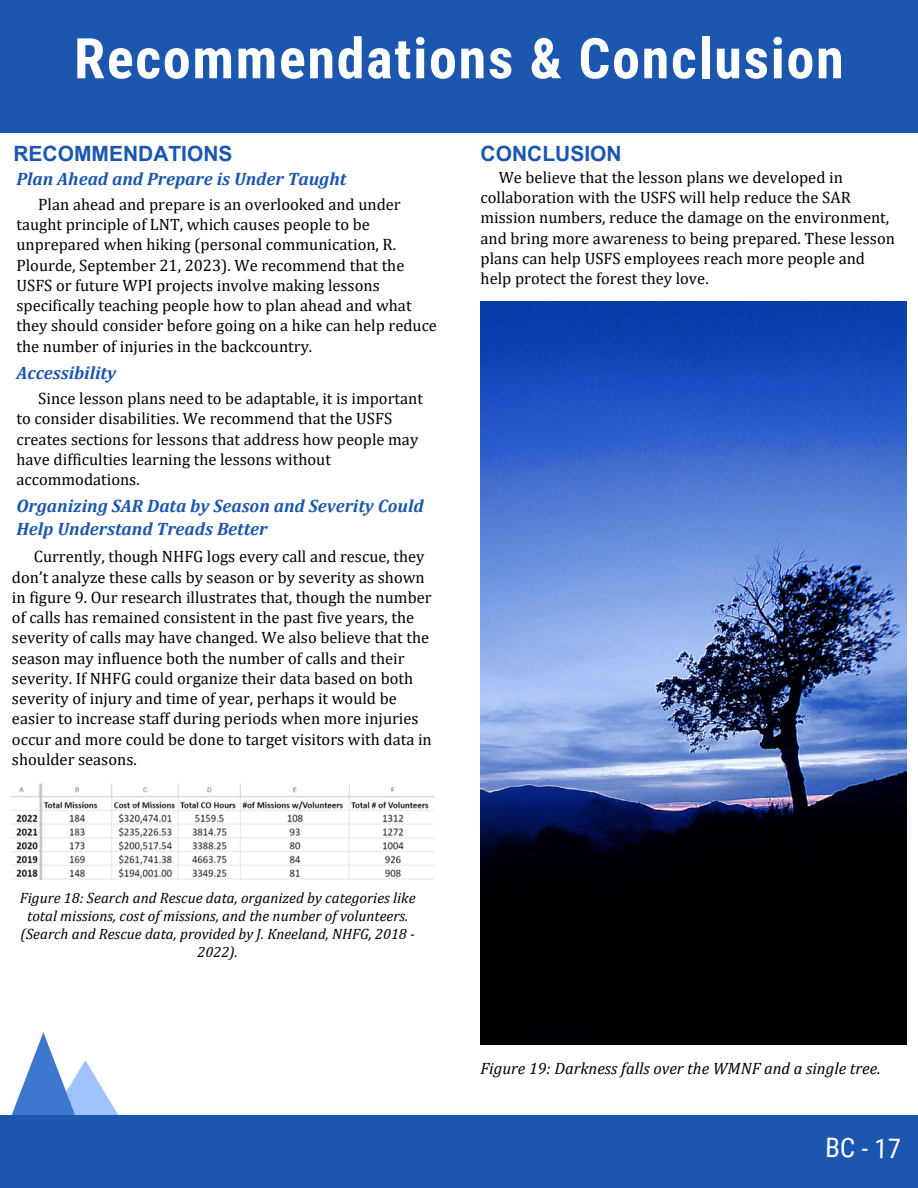
<style>
.page{position:relative;width:918px;height:1188px;background:#fff}
.page>*{position:absolute;margin:0;border:0;box-sizing:border-box;transform-origin:0 0}
.t1{font:700 56.1px "Roboto Condensed";letter-spacing:.03em;color:#fff}
.t2{font:27px "Roboto Condensed";color:#fff}
.t3{font:700 21px "Arial MT Pro";color:#1b56af}
.t4{font:italic 700 18px/22.5px "Cambria";color:#1b56af}
.t5{font:16.5px/20.2px "Cambria";color:#000}
.t6{font:italic 16.5px "Cambria";color:#000}
.t7{font:italic 15px/18px "Cambria";color:#000;text-align:center}
</style>
<div class="page">
<div style="left:0;top:0;width:918px;height:132px;background:#1b56af"></div>
<svg style="left:11px;top:1032px;width:107px;height:83px"></svg>
<div style="left:0;top:1115px;width:918px;height:73px;background:#1b56af"></div>
<img style="left:12px;top:783px;width:423px;height:96px">
<img style="left:481px;top:302px;width:426px;height:742px">
<p class="t1" style="left:74px;top:26px;width:771px">Recommendations &amp; Conclusion</p>
<p class="t3" style="left:13px;top:145px;width:221px">RECOMMENDATIONS</p>
<p class="t4" style="left:16px;top:167px;width:331px">Plan Ahead and Prepare is Under Taught</p>
<p class="t5" style="left:16px;top:194px;width:422px;text-indent:22px">Plan ahead and prepare is an overlooked and under taught principle of LNT, which causes people to be unprepared when hiking (personal communication, R.<br>Plourde, September 21, 2023). We recommend that the USFS or future WPI projects involve making lessons specifically teaching people how to plan ahead and what they should consider before going on a hike can help reduce the number of injuries in the backcountry.</p>
<p class="t4" style="left:16px;top:361px;width:101px">Accessibility</p>
<p class="t5" style="left:16px;top:388px;width:408px;text-indent:22px">Since lesson plans need to be adaptable, it is important to consider disabilities. We recommend that the USFS creates sections for lessons that address how people may have difficulties learning the lessons without accommodations.</p>
<p class="t4" style="left:16px;top:494px;width:409px">Organizing SAR Data by Season and Severity Could<br>Help Understand Treads Better</p>
<p class="t5" style="left:12px;top:546px;width:421px;text-indent:22px">Currently, though NHFG logs every call and rescue, they don’t analyze these calls by season or by severity as shown in figure 9. Our research illustrates that, though the number of calls has remained consistent in the past five years, the severity of calls may have changed. We also believe that the season may influence both the number of calls and their severity. If NHFG could organize their data based on both severity of injury and time of year, perhaps it would be easier to increase staff during periods when more injuries occur and more could be done to target visitors with data in shoulder seasons.</p>
<p class="t3" style="left:481px;top:145px;width:143px">CONCLUSION</p>
<p class="t5" style="left:481px;top:167px;width:416px;text-indent:18px">We believe that the lesson plans we developed in collaboration with the USFS will help reduce the SAR mission numbers, reduce the damage on the environment, and bring more awareness to being prepared. These lesson plans can help USFS employees reach more people and help protect the forest they love.</p>
<p class="t7" style="left:20px;top:888px;width:397px">Figure 18: Search and Rescue data, organized by categories like total missions, cost of missions, and the number of volunteers. (Search and Rescue data, provided by J. Kneeland, NHFG, 2018 - 2022).</p>
<p class="t6" style="left:481px;top:1058px;width:402px">Figure 19: Darkness falls over the WMNF and a single tree.</p>
<p class="t2" style="left:826px;top:1132px;width:77px;rotate:1deg">BC - 17</p>
</div>
